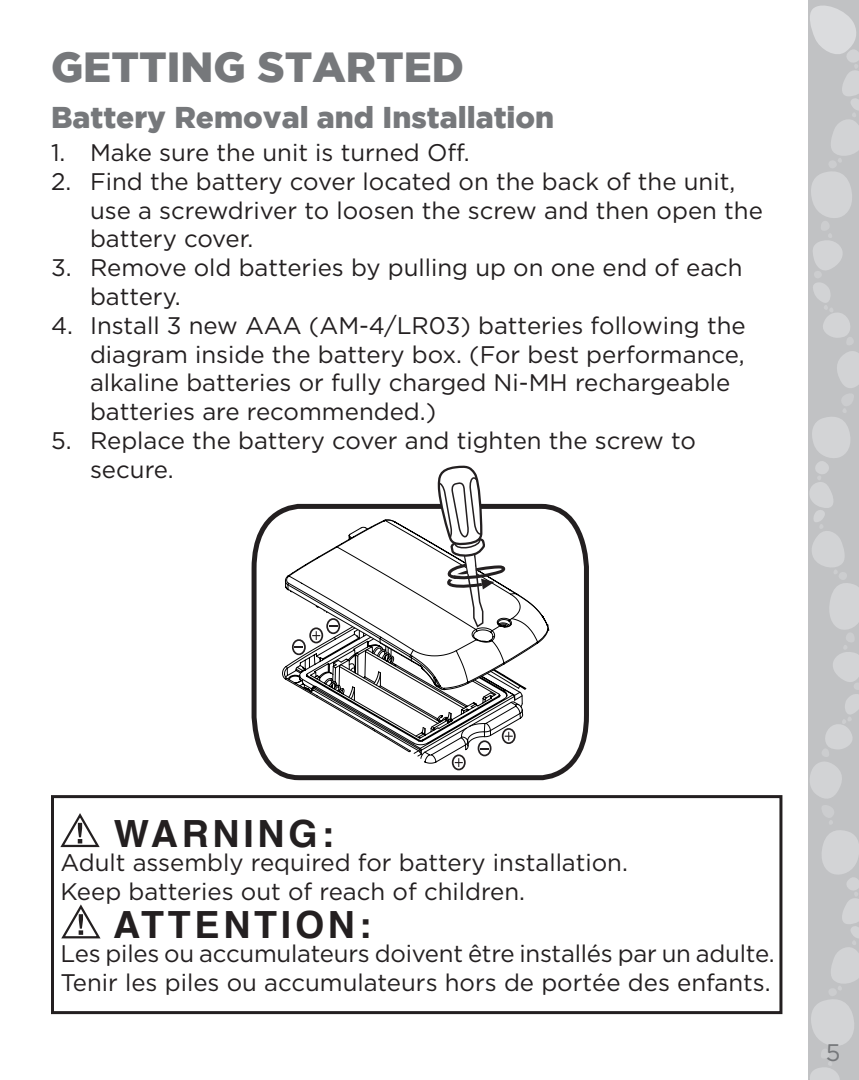
<style>
.page{position:relative;width:859px;height:1080px;background:#fff}
.page>*{position:absolute;margin:0;border:0;box-sizing:border-box;transform-origin:0 0}
.t1{font:900 42px "Gotham";color:#76787b}
.t2{font:700 37.5px "Helvetica";letter-spacing:.1em;color:#231f20}
.t3{font:900 30px "Gotham";color:#76787b}
.t4{font:24px/28.8px "Gotham";color:#231f20}
.t5{font:24px/28.8px "Gotham HTF";color:#231f20}
.t6{font:24px "Gotham";color:#76787b}
</style>
<div class="page">
<svg style="left:808px;top:0;width:51px;height:1080px"></svg>
<div style="left:51px;top:795px;width:731px;height:219px;border:3px solid #231f20"></div>
<svg style="left:60px;top:813px;width:40px;height:35px"></svg>
<svg style="left:61px;top:904px;width:40px;height:35px"></svg>
<svg style="left:251px;top:503px;width:338px;height:278px"></svg>
<svg style="left:282px;top:519px;width:267px;height:245px"></svg>
<svg style="left:285px;top:593px;width:238px;height:166px"></svg>
<svg style="left:455px;top:758px;width:8px;height:9px"></svg>
<div style="left:452px;top:754px;width:14px;height:16px;border:2px solid #231f20;border-radius:50%"></div>
<svg style="left:312px;top:631px;width:8px;height:9px"></svg>
<div style="left:309px;top:627px;width:14px;height:16px;border:2px solid #231f20;border-radius:50%"></div>
<svg style="left:505px;top:732px;width:8px;height:9px"></svg>
<div style="left:502px;top:728px;width:14px;height:16px;border:2px solid #231f20;border-radius:50%"></div>
<div style="left:292px;top:639px;width:14px;height:16px;border:2px solid #231f20;border-radius:50%"></div>
<div style="left:478px;top:740px;width:13px;height:16px;border:2px solid #231f20;border-radius:50%"></div>
<div style="left:326px;top:618px;width:14px;height:16px;border:2px solid #231f20;border-radius:50%"></div>
<svg style="left:437px;top:465px;width:70px;height:164px"></svg>
<h1 class="t1" style="left:51px;top:43px;width:414px">GETTING STARTED</h1>
<p class="t3" style="left:51px;top:100px;width:505px">Battery Removal and Installation</p>
<p class="t4" style="left:51px;top:138px;width:420px">1. Make sure the unit is turned Off.</p>
<p class="t4" style="left:90px;top:166px;width:674px;text-indent:-39px">2. Find the battery cover located on the back of the unit, use a screwdriver to loosen the screw and then open the battery cover.</p>
<p class="t4" style="left:90px;top:253px;width:654px;text-indent:-39px">3. Remove old batteries by pulling up on one end of each battery.</p>
<p class="t4" style="left:90px;top:310px;width:657px;text-indent:-39px">4. Install 3 new AAA (AM-4/LR03) batteries following the diagram inside the battery box. (For best performance, alkaline batteries or fully charged Ni-MH rechargeable batteries are recommended.)</p>
<p class="t4" style="left:90px;top:426px;width:607px;text-indent:-39px">5. Replace the battery cover and tighten the screw to secure.</p>
<h2 class="t2" style="left:114px;top:808px;width:221px">WARNING:</h2>
<p class="t5" style="left:60px;top:848px;width:569px">Adult assembly required for battery installation.<br>Keep batteries out of reach of children.</p>
<h2 class="t2" style="left:113px;top:899px;width:260px">ATTENTION:</h2>
<p class="t4" style="left:60px;top:939px;width:716px">Les piles ou accumulateurs doivent être installés par un adulte.<br>Tenir les piles ou accumulateurs hors de portée des enfants.</p>
<p class="t6" style="left:826px;top:1039px;width:16px">5</p>
</div>
